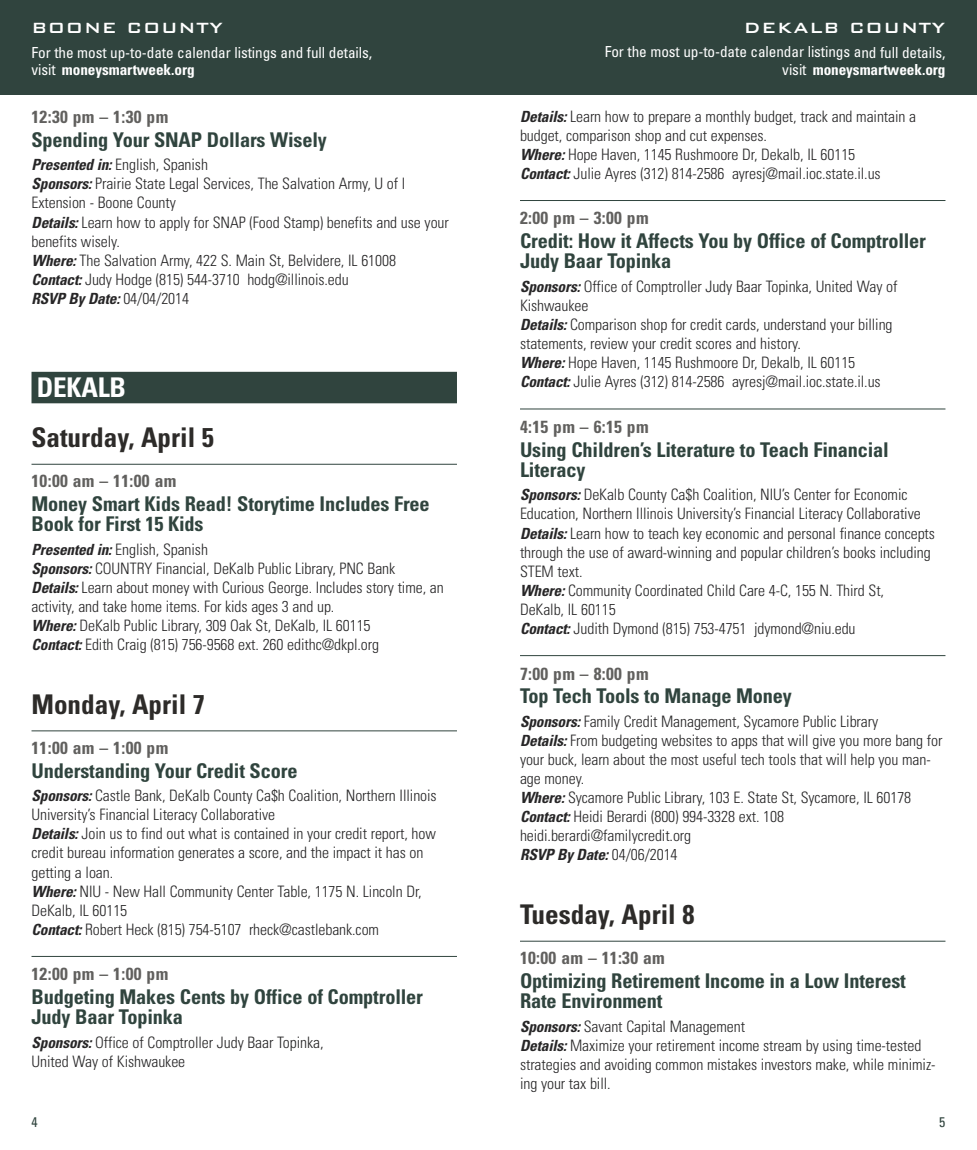
<style>
.page{position:relative;width:977px;height:1150px;background:#fff}
.page>*{position:absolute;margin:0;border:0;box-sizing:border-box;transform-origin:0 0}
.t1{font:700 condensed 27.12px "Univers";color:#2d2b29}
.t2{font:700 condensed 27.12px "Univers";letter-spacing:-.01em;color:#fff}
.t3{font:700 condensed 20.3px/20.1px "Univers";letter-spacing:-.01em;color:#30443e}
.t4{font:500 19.78px "Bank Gothic";letter-spacing:.035em;color:#fff}
.t5{font:700 condensed 17.5px "Univers";letter-spacing:.02em;color:#61605e}
.t6{font:300 condensed 15.75px/19.1px "Univers";letter-spacing:-.005em;color:#272627}
.t7{font:italic 700 condensed 15.4px "Univers";letter-spacing:-.01em;color:#272627}
.t8{font:condensed 15.22px/17.7px "Univers";letter-spacing:-.005em;color:#fff;text-align:right}
.t9{font:condensed 14px "Univers";color:#30443e}
.s1{font-weight:700}
.s2{font-weight:700;font-style:italic;font-size:15.4px}
.s3{font-weight:300;font-style:normal;font-size:15.75px}
</style>
<div class="page">
<hr style="left:520px;top:200px;width:425px;height:1px;background:#30443e">
<hr style="left:520px;top:409px;width:425px;height:1px;background:#30443e">
<hr style="left:520px;top:655px;width:425px;height:1px;background:#30443e">
<hr style="left:520px;top:941px;width:425px;height:1px;background:#30443e">
<div style="left:488px;top:0;width:488px;height:94px;background:#30443e"></div>
<div style="left:32px;top:372px;width:425px;height:31px;background:#30443e"></div>
<hr style="left:32px;top:464px;width:425px;height:1px;background:#30443e">
<hr style="left:32px;top:730px;width:425px;height:1px;background:#30443e">
<hr style="left:32px;top:956px;width:425px;height:1px;background:#30443e">
<div style="left:0;top:0;width:488px;height:94px;background:#30443e"></div>
<p class="t4" style="left:31px;top:14px;width:193px">BOONE COUNTY</p>
<p class="t8" style="left:31px;top:45px;width:342px;text-align:left">For the most up-to-date calendar listings and full details, visit <span class="s1">moneysmartweek.org</span></p>
<p class="t5" style="left:32px;top:110px;width:138px">12:30 pm – 1:30 pm</p>
<p class="t3" style="left:32px;top:131px;width:297px">Spending Your SNAP Dollars Wisely</p>
<p class="t6" style="left:31px;top:157px;width:419px"><span class="s2">Presented in:</span> English, Spanish<br><span class="s2">Sponsors:</span> Prairie State Legal Services, The Salvation Army, U of I Extension - Boone County<br><span class="s2">Details:</span> Learn how to apply for SNAP (Food Stamp) benefits and use your benefits wisely.<br><span class="s2">Where:</span> The Salvation Army, 422 S. Main St, Belvidere, IL 61008<br><span class="s2">Contact:</span> Judy Hodge (815) 544-3710 hodg@illinois.edu</p>
<p class="t7" style="left:32px;top:293px;width:159px">RSVP By Date: <span class="s3">04/04/2014</span></p>
<h1 class="t2" style="left:37px;top:377px;width:91px">DEKALB</h1>
<h1 class="t1" style="left:31px;top:427px;width:184px">Saturday, April 5</h1>
<p class="t5" style="left:32px;top:474px;width:146px">10:00 am – 11:00 am</p>
<p class="t3" style="left:32px;top:495px;width:400px">Money Smart Kids Read! Storytime Includes Free<br>Book for First 15 Kids</p>
<p class="t6" style="left:31px;top:541px;width:414px"><span class="s2">Presented in:</span> English, Spanish<br><span class="s2">Sponsors:</span> COUNTRY Financial, DeKalb Public Library, PNC Bank <span class="s2">Details:</span> Learn about money with Curious George. Includes story time, an activity, and take home items. For kids ages 3 and up.<br><span class="s2">Where:</span> DeKalb Public Library, 309 Oak St, DeKalb, IL 60115<br><span class="s2">Contact:</span> Edith Craig (815) 756-9568 ext. 260 edithc@dkpl.org</p>
<h1 class="t1" style="left:32px;top:694px;width:175px">Monday, April 7</h1>
<p class="t5" style="left:32px;top:741px;width:138px">11:00 am – 1:00 pm</p>
<p class="t3" style="left:32px;top:762px;width:267px">Understanding Your Credit Score</p>
<p class="t6" style="left:31px;top:787px;width:406px"><span class="s2">Sponsors:</span> Castle Bank, DeKalb County Ca$h Coalition, Northern Illinois University’s Financial Literacy Collaborative<br><span class="s2">Details:</span> Join us to find out what is contained in your credit report, how credit bureau information generates a score, and the impact it has on getting a loan.<br><span class="s2">Where:</span> NIU - New Hall Community Center Table, 1175 N. Lincoln Dr, DeKalb, IL 60115<br><span class="s2">Contact:</span> Robert Heck (815) 754-5107 rheck@castlebank.com</p>
<p class="t5" style="left:32px;top:967px;width:138px">12:00 pm – 1:00 pm</p>
<p class="t3" style="left:32px;top:988px;width:393px">Budgeting Makes Cents by Office of Comptroller<br>Judy Baar Topinka</p>
<p class="t6" style="left:32px;top:1034px;width:293px"><span class="s2">Sponsors:</span> Office of Comptroller Judy Baar Topinka,<br>United Way of Kishwaukee</p>
<p class="t9" style="left:32px;top:1117px;width:8px">4</p>
<p class="t4" style="left:744px;top:14px;width:203px">DEKALB COUNTY</p>
<p class="t8" style="left:604px;top:44px;width:342px">For the most up-to-date calendar listings and full details, visit <span class="s1">moneysmartweek.org</span></p>
<p class="t6" style="left:520px;top:108px;width:398px"><span class="s2">Details:</span> Learn how to prepare a monthly budget, track and maintain a budget, comparison shop and cut expenses.<br><span class="s2">Where:</span> Hope Haven, 1145 Rushmoore Dr, Dekalb, IL 60115<br><span class="s2">Contact:</span> Julie Ayres (312) 814-2586 ayresj@mail.ioc.state.il.us</p>
<p class="t5" style="left:520px;top:212px;width:130px">2:00 pm – 3:00 pm</p>
<p class="t3" style="left:520px;top:233px;width:407px">Credit: How it Affects You by Office of Comptroller<br>Judy Baar Topinka</p>
<p class="t6" style="left:520px;top:278px;width:379px"><span class="s2">Sponsors:</span> Office of Comptroller Judy Baar Topinka, United Way of Kishwaukee<br><span class="s2">Details:</span> Comparison shop for credit cards, understand your billing statements, review your credit scores and history.<br><span class="s2">Where:</span> Hope Haven, 1145 Rushmoore Dr, Dekalb, IL 60115<br><span class="s2">Contact:</span> Julie Ayres (312) 814-2586 ayresj@mail.ioc.state.il.us</p>
<p class="t5" style="left:520px;top:420px;width:130px">4:15 pm – 6:15 pm</p>
<p class="t3" style="left:520px;top:441px;width:370px">Using Children’s Literature to Teach Financial<br>Literacy</p>
<p class="t6" style="left:520px;top:487px;width:416px"><span class="s2">Sponsors:</span> DeKalb County Ca$h Coalition, NIU’s Center for Economic Education, Northern Illinois University’s Financial Literacy Collaborative <span class="s2">Details:</span> Learn how to teach key economic and personal finance concepts through the use of award-winning and popular children’s books including STEM text.<br><span class="s2">Where:</span> Community Coordinated Child Care 4-C, 155 N. Third St,<br>DeKalb, IL 60115<br><span class="s2">Contact:</span> Judith Dymond (815) 753-4751 jdymond@niu.edu</p>
<p class="t5" style="left:520px;top:667px;width:130px">7:00 pm – 8:00 pm</p>
<p class="t3" style="left:520px;top:688px;width:273px">Top Tech Tools to Manage Money</p>
<p class="t6" style="left:520px;top:713px;width:424px"><span class="s2">Sponsors:</span> Family Credit Management, Sycamore Public Library<br><span class="s2">Details:</span> From budgeting websites to apps that will give you more bang for your buck, learn about the most useful tech tools that will help you man&shy;age money.<br><span class="s2">Where:</span> Sycamore Public Library, 103 E. State St, Sycamore, IL 60178<br><span class="s2">Contact:</span> Heidi Berardi (800) 994-3328 ext. 108 heidi.berardi@familycredit.org</p>
<p class="t7" style="left:520px;top:849px;width:159px">RSVP By Date: <span class="s3">04/06/2014</span></p>
<h1 class="t1" style="left:520px;top:904px;width:176px">Tuesday, April 8</h1>
<p class="t5" style="left:520px;top:951px;width:146px">10:00 am – 11:30 am</p>
<p class="t3" style="left:520px;top:972px;width:387px">Optimizing Retirement Income in a Low Interest<br>Rate Environment</p>
<p class="t6" style="left:520px;top:1018px;width:417px"><span class="s2">Sponsors:</span> Savant Capital Management<br><span class="s2">Details:</span> Maximize your retirement income stream by using time-tested strategies and avoiding common mistakes investors make, while minimiz&shy;ing your tax bill.</p>
<p class="t9" style="left:939px;top:1117px;width:8px">5</p>
</div>
